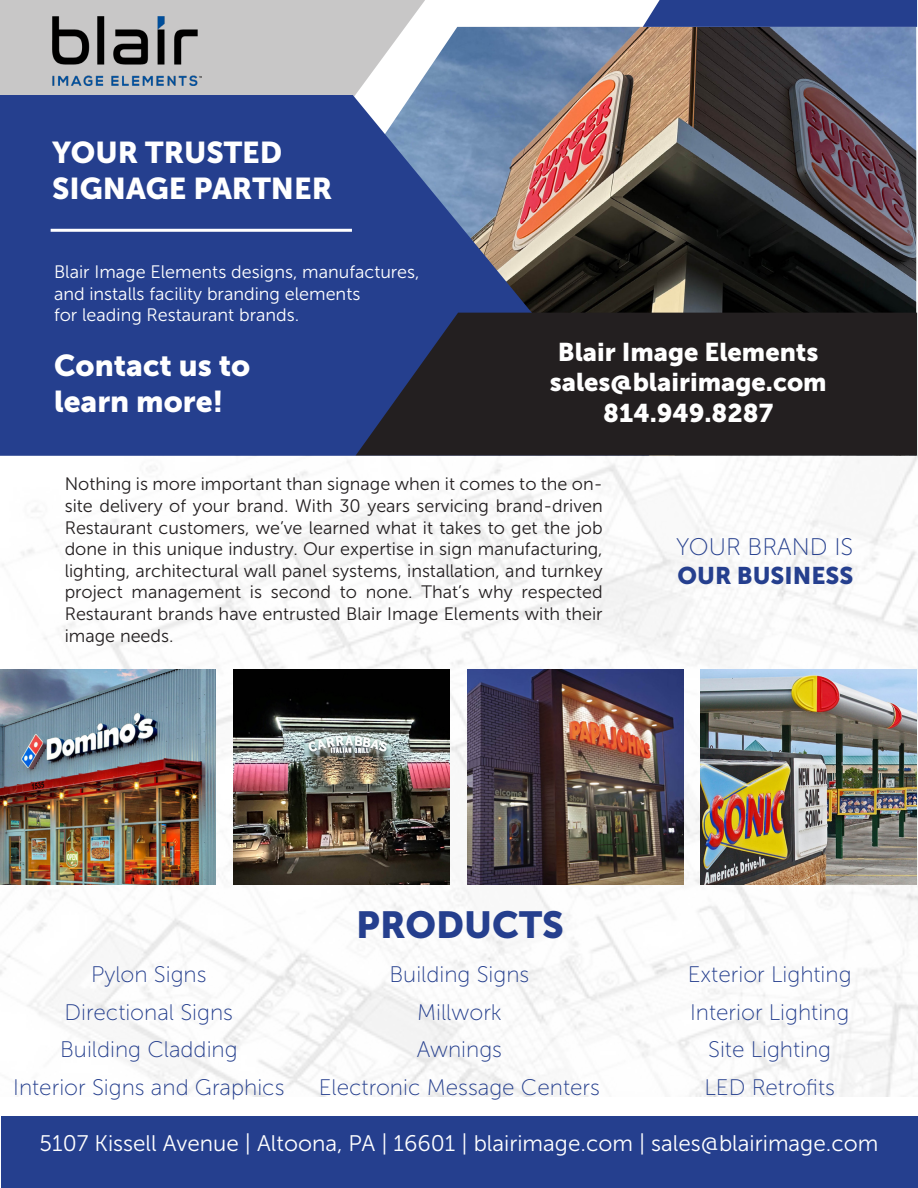
<style>
.page{position:relative;width:918px;height:1188px;background:#fff}
.page>*{position:absolute;margin:0;border:0;box-sizing:border-box;transform-origin:0 0}
.t1{font:37.5px "Museo Sans 900";color:#253f8e}
.t2{font:30px "Museo Sans 900";color:#fff}
.t3{font:25.5px "Museo Sans 900";color:#fff}
.t4{font:24px "Museo Sans 100";color:#253f8e}
.t5{font:24px "Museo Sans 900";color:#253f8e}
.t6{font:22.5px "Museo Sans 100";color:#253f8e}
.t7{font:22.5px "Museo Sans 300";color:#fff}
.t8{font:18px/21.6px "Museo Sans 300";color:#231f20;text-align:justify}
.t9{font:18px/21.6px "Museo Sans 300";color:#fff}
</style>
<div class="page">
<div style="left:1px;top:1116px;width:917px;height:72px;background:#253f8e"></div>
<img style="left:458px;top:27px;width:458px;height:286px">
<svg style="left:0;top:0;width:458px;height:95px;background:#cacbcd"></svg>
<svg style="left:0;top:95px;width:688px;height:361px;background:#3d4c85"></svg>
<svg style="left:355px;top:313px;width:562px;height:143px;background:#23222a"></svg>
<div style="left:643px;top:0;width:274px;height:27px;background:#253f8e"></div>
<hr style="left:51px;top:229px;width:301px;height:3px;background:#fff">
<img style="left:52px;top:17px;width:149px;height:68px">
<img style="left:1px;top:456px;width:916px;height:641px">
<img style="left:0;top:670px;width:216px;height:214px">
<img style="left:234px;top:670px;width:216px;height:214px">
<img style="left:700px;top:670px;width:216px;height:214px">
<img style="left:467px;top:670px;width:216px;height:214px">
<p class="t2" style="left:52px;top:135px;width:232px">YOUR TRUSTED</p>
<p class="t2" style="left:52px;top:171px;width:282px">SIGNAGE PARTNER</p>
<p class="t9" style="left:54px;top:261px;width:367px">Blair Image Elements designs, manufactures, and installs facility branding elements<br>for leading Restaurant brands.</p>
<p class="t2" style="left:54px;top:349px;width:198px">Contact us to</p>
<p class="t2" style="left:54px;top:385px;width:171px">learn more!</p>
<p class="t3" style="left:558px;top:337px;width:262px">Blair Image Elements</p>
<p class="t3" style="left:550px;top:368px;width:278px">sales@blairimage.com</p>
<p class="t3" style="left:603px;top:398px;width:171px">814.949.8287</p>
<p class="t8" style="left:65px;top:474px;width:540px">Nothing is more important than signage when it comes to the on&shy;site delivery of your brand. With 30 years servicing brand-driven Restaurant customers, we’ve learned what it takes to get the job done in this unique industry. Our expertise in sign manufacturing, lighting, architectural wall panel systems, installation, and turnkey project management is second to none. That’s why respected Restaurant brands have entrusted Blair Image Elements with their image needs.</p>
<p class="t4" style="left:676px;top:534px;width:179px">YOUR BRAND IS</p>
<p class="t5" style="left:677px;top:562px;width:177px">OUR BUSINESS</p>
<p class="t6" style="left:91px;top:962px;width:117px">Pylon Signs</p>
<p class="t6" style="left:65px;top:1000px;width:170px">Directional Signs</p>
<p class="t6" style="left:60px;top:1037px;width:179px">Building Cladding</p>
<p class="t6" style="left:13px;top:1075px;width:273px">Interior Signs and Graphics</p>
<p class="t1" style="left:356px;top:903px;width:209px">PRODUCTS</p>
<p class="t6" style="left:389px;top:962px;width:142px">Building Signs</p>
<p class="t6" style="left:417px;top:1000px;width:86px">Millwork</p>
<p class="t6" style="left:417px;top:1037px;width:87px">Awnings</p>
<p class="t6" style="left:319px;top:1075px;width:283px">Electronic Message Centers</p>
<p class="t6" style="left:688px;top:962px;width:165px">Exterior Lighting</p>
<p class="t6" style="left:690px;top:1000px;width:161px">Interior Lighting</p>
<p class="t6" style="left:708px;top:1037px;width:125px">Site Lighting</p>
<p class="t6" style="left:704px;top:1075px;width:132px">LED Retrofits</p>
<p class="t7" style="left:40px;top:1131px;width:840px">5107 Kissell Avenue | Altoona, PA | 16601 | blairimage.com | sales@blairimage.com</p>
</div>
